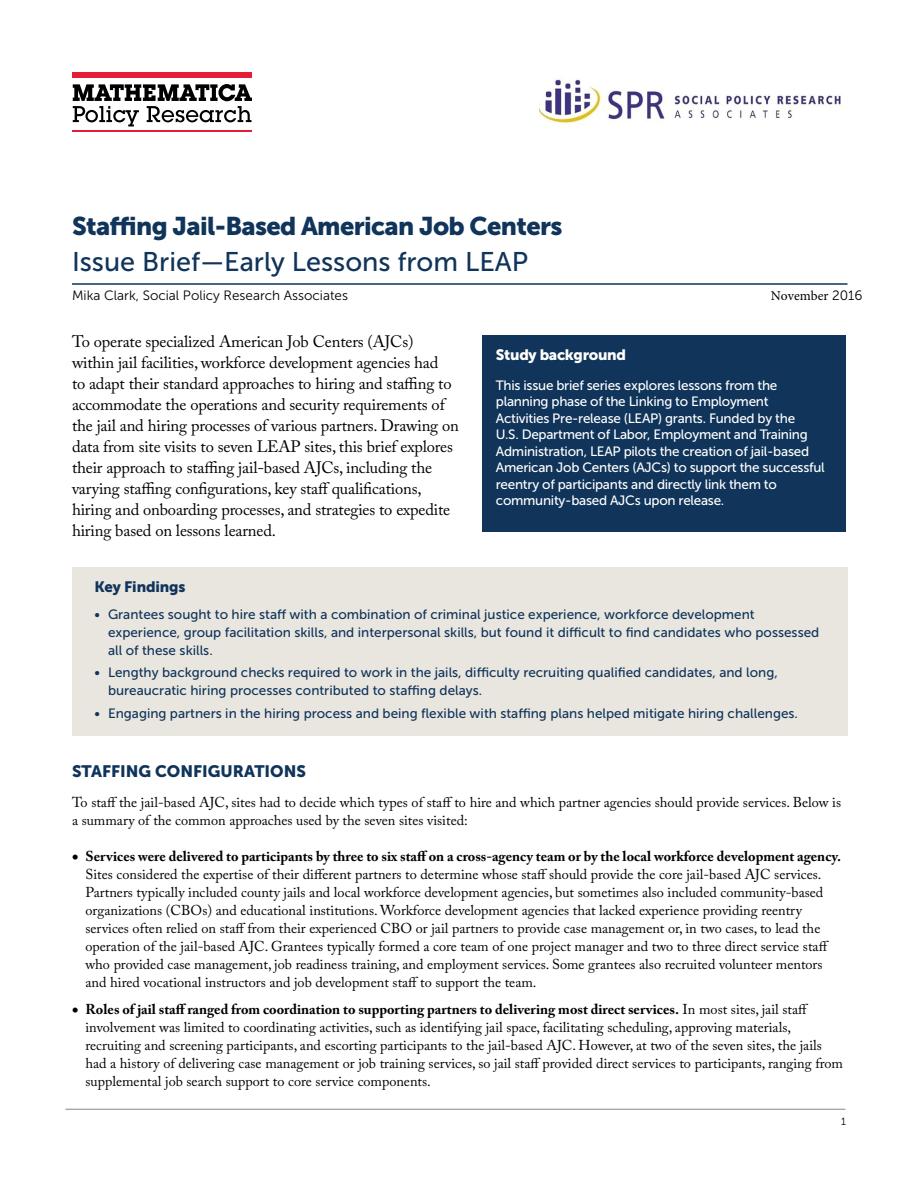
<style>
.page{position:relative;width:918px;height:1188px;background:#fff}
.page>*{position:absolute;margin:0;border:0;box-sizing:border-box;transform-origin:0 0}
.PUBLICATION_TITLE{font:27px "Museo Sans 500";color:#10345a}
.PUBLICATION_TITLE-2{font:25.5px "Museo Sans 900";letter-spacing:-.025em;color:#10345a}
.INTRODUCTION_no_bold{font:16.5px/21px "Adobe Caslon Pro";letter-spacing:-.01em;color:#000}
.SUBHEAD___museo_sans{font:16.5px "Museo Sans 900";color:#10345a}
.CALLOUT_TEXT___museo{font:15px "Museo Sans 900";letter-spacing:-.02em;color:#fff}
.TEXT_--bullet_list_w{font:15px "Museo Sans 900";letter-spacing:-.01em;color:#10345a}
.TEXT--bullet_list{font:14.25px/18px "Adobe Caslon Pro";color:#000}
.TEXT___adobe_caslon{font:14.25px/18px "Adobe Caslon Pro";color:#000}
.TEXT--bullet_list-2{font:13.5px/18px "Museo Sans 500";color:#10345a}
.CALLOUT_BOX_TEXT___m{font:13.5px/16.5px "Museo Sans 500";letter-spacing:-.02em;color:#fff}
.AUTHORS___museo_sans{font:13.5px "Museo Sans 300";color:#000}
.AUTHORS___museo_sans-2{font:13.5px "Minion Pro";color:#000}
.PAGE_NUMBER___museo{font:10.5px "Museo Sans 300";color:#000}
.s1{font-family:"Museo Sans 300"}
.s2{font-family:"Museo Sans 900";font-size:13.5px}
.s3{font-weight:700}
</style>
<div class="page">
<hr style="left:65px;top:1109px;width:780px;height:1px;background:#939598">
<hr style="left:72px;top:283px;width:775px;height:2px;background:#10345a">
<div style="left:72px;top:567px;width:775px;height:168px;background:#e9e6e0"></div>
<hr style="left:72px;top:130px;width:180px;height:2px;background:#e61d36">
<div style="left:72px;top:72px;width:179px;height:5px;background:#e61d36"></div>
<svg style="left:73px;top:84px;width:179px;height:42px"></svg>
<img style="left:540px;top:79px;width:301px;height:45px">
<div style="left:482px;top:335px;width:363px;height:196px;background:#10345a"></div>
<p class="PUBLICATION_TITLE-2" style="left:72px;top:212px;width:492px">Staffing Jail-Based American Job Centers</p>
<p class="PUBLICATION_TITLE" style="left:72px;top:247px;width:458px">Issue Brief—Early Lessons from LEAP</p>
<p class="AUTHORS___museo_sans" style="left:72px;top:288px;width:277px">Mika Clark, Social Policy Research Associates</p>
<p class="AUTHORS___museo_sans-2" style="left:771px;top:286px;width:93px">November <span class="s1">2016</span></p>
<p class="INTRODUCTION_no_bold" style="left:72px;top:331px;width:388px">To operate specialized American Job Centers (AJCs) within jail facilities, workforce development agencies had<br>to adapt their standard approaches to hiring and staffing to accommodate the operations and security requirements of the jail and hiring processes of various partners. Drawing on data from site visits to seven LEAP sites, this brief explores their approach to staffing jail-based AJCs, including the varying staffing configurations, key staff qualifications, hiring and onboarding processes, and strategies to expedite hiring based on lessons learned.</p>
<p class="CALLOUT_TEXT___museo" style="left:496px;top:346px;width:132px">Study background</p>
<p class="CALLOUT_BOX_TEXT___m" style="left:496px;top:377px;width:330px">This issue brief series explores lessons from the planning phase of the Linking to Employment Activities Pre-release (LEAP) grants. Funded by the<br>U.S. Department of Labor, Employment and Training Administration, LEAP pilots the creation of jail-based American Job Centers (AJCs) to support the successful reentry of participants and directly link them to community-based AJCs upon release.</p>
<p class="TEXT_--bullet_list_w" style="left:94px;top:578px;width:93px">Key Findings</p>
<p class="TEXT--bullet_list-2" style="left:108px;top:605px;width:713px;text-indent:-14px">• Grantees sought to hire staff with a combination of criminal justice experience, workforce development experience, group facilitation skills, and interpersonal skills, but found it difficult to find candidates who possessed all of these skills.</p>
<p class="TEXT--bullet_list-2" style="left:108px;top:664px;width:671px;text-indent:-13px">• Lengthy background checks required to work in the jails, difficulty recruiting qualified candidates, and long, bureaucratic hiring processes contributed to staffing delays.</p>
<p class="TEXT--bullet_list-2" style="left:94px;top:704px;width:705px">• Engaging partners in the hiring process and being flexible with staffing plans helped mitigate hiring challenges.</p>
<p class="SUBHEAD___museo_sans" style="left:72px;top:762px;width:236px">STAFFING CONFIGURATIONS</p>
<p class="TEXT___adobe_caslon" style="left:72px;top:793px;width:771px">To staff the jail-based AJC, sites had to decide which types of staff to hire and which partner agencies should provide services. Below is a summary of the common approaches used by the seven sites visited:</p>
<p class="TEXT--bullet_list" style="left:86px;top:847px;width:757px;text-indent:-14px"><span class="s2">•</span> <span class="s3">Services were delivered to participants by three to six staff on a cross-agency team or by the local workforce development agency.<br></span>Sites considered the expertise of their different partners to determine whose staff should provide the core jail-based AJC services.<br>Partners typically included county jails and local workforce development agencies, but sometimes also included community-based organizations (CBOs) and educational institutions. Workforce development agencies that lacked experience providing reentry services often relied on staff from their experienced CBO or jail partners to provide case management or, in two cases, to lead the operation of the jail-based AJC. Grantees typically formed a core team of one project manager and two to three direct service staff who provided case management, job readiness training, and employment services. Some grantees also recruited volunteer mentors and hired vocational instructors and job development staff to support the team.</p>
<p class="TEXT--bullet_list" style="left:86px;top:1000px;width:759px;text-indent:-14px"><span class="s2">•</span> <span class="s3">Roles of jail staff ranged from coordination to supporting partners to delivering most direct services.</span> In most sites, jail staff involvement was limited to coordinating activities, such as identifying jail space, facilitating scheduling, approving materials, recruiting and screening participants, and escorting participants to the jail-based AJC. However, at two of the seven sites, the jails had a history of delivering case management or job training services, so jail staff provided direct services to participants, ranging from supplemental job search support to core service components.</p>
<p class="PAGE_NUMBER___museo" style="left:841px;top:1116px;width:6px">1</p>
</div>
